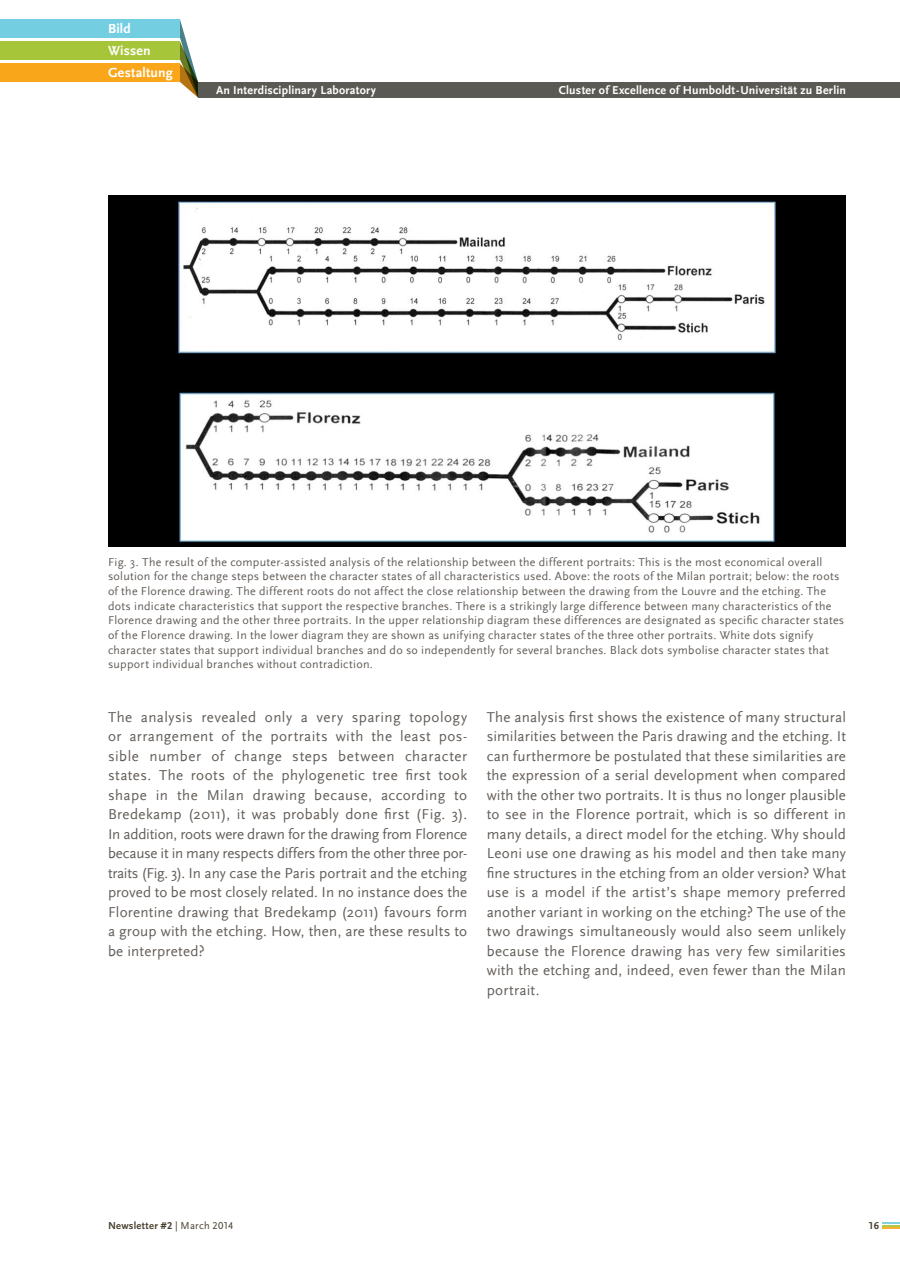
<style>
.page{position:relative;width:900px;height:1268px;background:#fff}
.page>*{position:absolute;margin:0;border:0;box-sizing:border-box;transform-origin:0 0}
.t1{font:15px/19.5px "Scala Sans";letter-spacing:.015em;color:#635d58;text-align:justify}
.t2{font:700 13.8px "Scala Sans";letter-spacing:.015em;color:#fff}
.t3{font:12px/14.7px "Scala Sans";letter-spacing:.025em;color:#635d58}
.t4{font:700 12px "Scala Sans";letter-spacing:.02em;color:#fff}
.t5{font:10.5px "Scala Sans Bold LF";letter-spacing:.025em;color:#4a4131}
.s1{font-family:"Scala Sans Regular LF"}
</style>
<div class="page">
<svg style="left:180px;top:20px;width:18px;height:78px"></svg>
<div style="left:0;top:20px;width:180px;height:18px;background:#74cee2"></div>
<div style="left:0;top:42px;width:180px;height:18px;background:#a7c539"></div>
<div style="left:0;top:64px;width:180px;height:18px;background:#faa61a"></div>
<div style="left:198px;top:82px;width:702px;height:16px;background:#5b5954"></div>
<svg style="left:882px;top:1222px;width:18px;height:6px"></svg>
<img style="left:108px;top:195px;width:738px;height:351px">
<p class="t2" style="left:108px;top:21px;width:24px">Bild</p>
<p class="t2" style="left:108px;top:43px;width:44px">Wissen</p>
<p class="t2" style="left:108px;top:66px;width:66px">Gestaltung</p>
<p class="t4" style="left:216px;top:83px;width:161px">An Interdisciplinary Laboratory</p>
<p class="t4" style="left:559px;top:83px;width:289px">Cluster of Excellence of Humboldt-Universität zu Berlin</p>
<p class="t3" style="left:108px;top:554px;width:738px">Fig. 3. The result of the computer-assisted analysis of the relationship between the different portraits: This is the most economical overall solution for the change steps between the character states of all characteristics used. Above: the roots of the Milan portrait; below: the roots of the Florence drawing. The different roots do not affect the close relationship between the drawing from the Louvre and the etching. The dots indicate characteristics that support the respective branches. There is a strikingly large difference between many characteristics of the Florence drawing and the other three portraits. In the upper relationship diagram these differences are designated as specific character states of the Florence drawing. In the lower diagram they are shown as unifying character states of the three other portraits. White dots signify character states that support individual branches and do so independently for several branches. Black dots symbolise character states that support individual branches without contradiction.</p>
<p class="t1" style="left:108px;top:707px;width:361px">The analysis revealed only a very sparing topology or arrangement of the portraits with the least pos&shy;sible number of change steps between character states. The roots of the phylogenetic tree first took shape in the Milan drawing because, according to Bredekamp (2011), it was probably done first (Fig. 3).<br>In addition, roots were drawn for the drawing from Florence because it in many respects differs from the other three por&shy;traits (Fig. 3). In any case the Paris portrait and the etching proved to be most closely related. In no instance does the Florentine drawing that Bredekamp (2011) favours form a group with the etching. How, then, are these results to be interpreted?</p>
<p class="t1" style="left:487px;top:707px;width:361px">The analysis first shows the existence of many structural similarities between the Paris drawing and the etching. It can furthermore be postulated that these similarities are the expression of a serial development when compared with the other two portraits. It is thus no longer plausible to see in the Florence portrait, which is so different in many details, a direct model for the etching. Why should Leoni use one drawing as his model and then take many fine structures in the etching from an older version? What use is a model if the artist’s shape memory preferred another variant in working on the etching? The use of the two drawings simultaneously would also seem unlikely because the Florence drawing has very few similarities with the etching and, indeed, even fewer than the Milan portrait.</p>
<p class="t5" style="left:108px;top:1219px;width:127px">Newsletter #2 <span class="s1">| March 2014</span></p>
<p class="t5" style="left:869px;top:1219px;width:12px">16</p>
</div>
